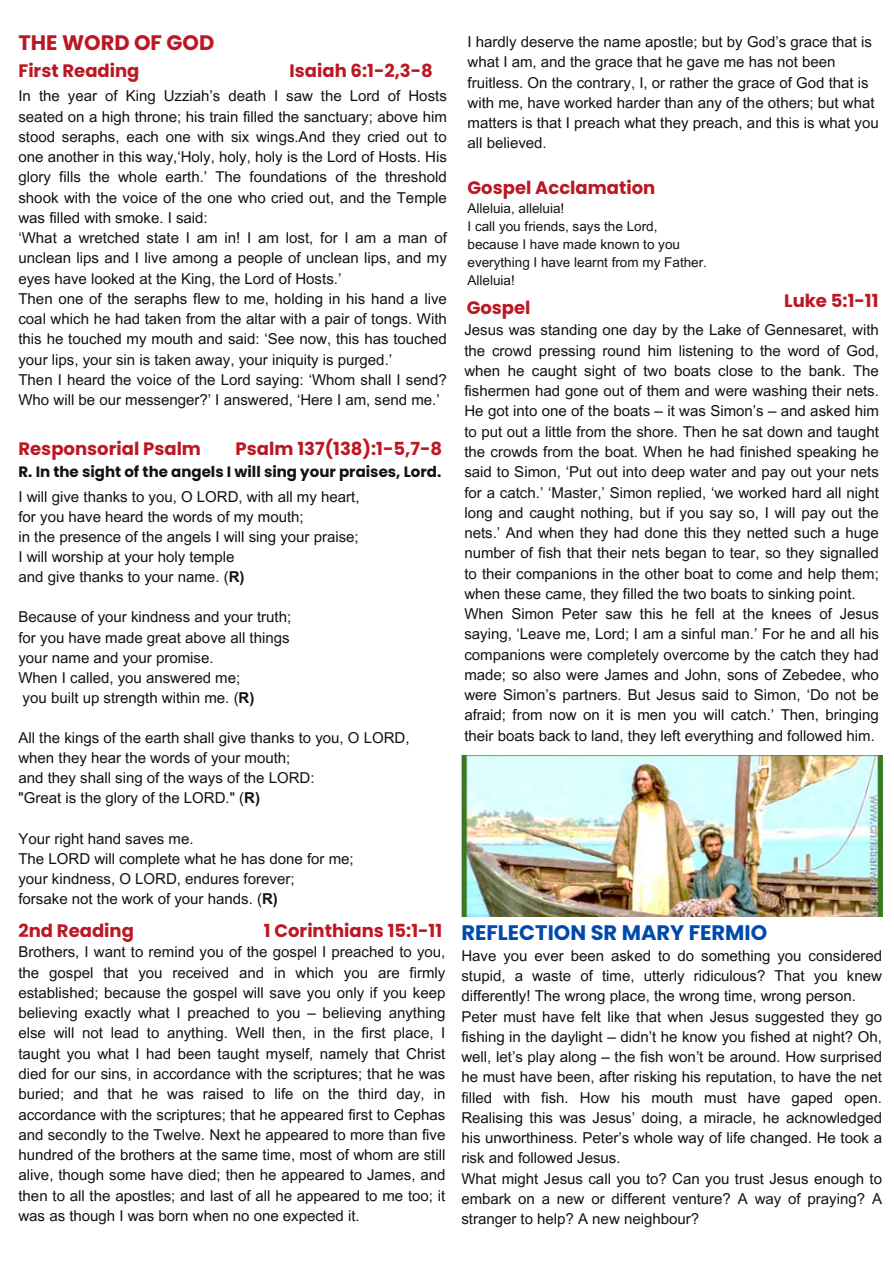
<style>
.page{position:relative;width:894px;height:1264px;background:#fff}
.page>*{position:absolute;margin:0;border:0;box-sizing:border-box;transform-origin:0 0}
.t1{font:700 21px "Poppins";color:#004aad}
.t2{font:700 21px "Poppins";color:#bc1823}
.t3{font:700 18px "Poppins";color:#bc1823}
.t4{font:15px/20.2px "Arial MT Pro";color:#14120f;text-align:justify}
.t5{font:700 15px "Poppins";color:#14120f}
.t6{font:13.5px "Arial MT Pro";color:#14120f}
.s1{font-weight:700}
</style>
<div class="page">
<img style="left:461px;top:755px;width:421px;height:161px">
<p class="t2" style="left:18px;top:28px;width:197px">THE WORD OF GOD</p>
<p class="t3" style="left:18px;top:58px;width:122px">First Reading</p>
<p class="t3" style="left:289px;top:58px;width:145px">Isaiah 6:1-2,3-8</p>
<h1 class="t4" style="left:18px;top:88px;width:430px">In the year of King Uzziah’s death I saw the Lord of Hosts seated on a high throne; his train filled the sanctuary; above him stood seraphs, each one with six wings.And they cried out to one another in this way,‘Holy, holy, holy is the Lord of Hosts. His glory fills the whole earth.’ The foundations of the threshold shook with the voice of the one who cried out, and the Temple was filled with smoke. I said:</h1>
<h2 class="t4" style="left:18px;top:230px;width:430px">‘What a wretched state I am in! I am lost, for I am a man of unclean lips and I live among a people of unclean lips, and my eyes have looked at the King, the Lord of Hosts.’</h2>
<h2 class="t4" style="left:18px;top:290px;width:430px">Then one of the seraphs flew to me, holding in his hand a live coal which he had taken from the altar with a pair of tongs. With this he touched my mouth and said: ‘See now, this has touched your lips, your sin is taken away, your iniquity is purged.’</h2>
<p class="t4" style="left:18px;top:371px;width:430px">Then I heard the voice of the Lord saying: ‘Whom shall I send?<br>Who will be our messenger?’ I answered, ‘Here I am, send me.’</p>
<h2 class="t3" style="left:18px;top:435px;width:184px">Responsorial Psalm</h2>
<h2 class="t3" style="left:235px;top:435px;width:208px">Psalm 137(138):1-5,7-8</h2>
<h3 class="t4" style="left:18px;top:488px;width:342px">I will give thanks to you, O LORD, with all my heart,</h3>
<p class="t4" style="left:18px;top:508px;width:287px">for you have heard the words of my mouth;</p>
<p class="t4" style="left:18px;top:528px;width:342px">in the presence of the angels I will sing your praise;</p>
<p class="t4" style="left:18px;top:548px;width:217px">I will worship at your holy temple</p>
<p class="t4" style="left:18px;top:568px;width:227px">and give thanks to your name. (<span class="s1">R)</span></p>
<p class="t4" style="left:18px;top:609px;width:274px">Because of your kindness and your truth;</p>
<p class="t4" style="left:18px;top:629px;width:272px">for you have made great above all things</p>
<p class="t4" style="left:18px;top:649px;width:196px">your name and your promise.</p>
<p class="t4" style="left:18px;top:669px;width:223px">When I called, you answered me;</p>
<p class="t4" style="left:23px;top:689px;width:233px">you built up strength within me. (<span class="s1">R)</span></p>
<p class="t4" style="left:18px;top:729px;width:392px">All the kings of the earth shall give thanks to you, O LORD,</p>
<p class="t4" style="left:18px;top:749px;width:273px">when they hear the words of your mouth;</p>
<p class="t4" style="left:18px;top:769px;width:297px">and they shall sing of the ways of the LORD:</p>
<p class="t4" style="left:18px;top:789px;width:243px">"Great is the glory of the LORD." (<span class="s1">R)</span></p>
<p class="t4" style="left:18px;top:830px;width:176px">Your right hand saves me.</p>
<p class="t4" style="left:18px;top:850px;width:336px">The LORD will complete what he has done for me;</p>
<p class="t4" style="left:18px;top:870px;width:277px">your kindness, O LORD, endures forever;</p>
<p class="t4" style="left:18px;top:890px;width:261px">forsake not the work of your hands. (<span class="s1">R)</span></p>
<p class="t3" style="left:18px;top:917px;width:117px">2nd Reading</p>
<h2 class="t3" style="left:264px;top:917px;width:180px">1 Corinthians 15:1-11</h2>
<h2 class="t4" style="left:18px;top:943px;width:428px">Brothers, I want to remind you of the gospel I preached to you, the gospel that you received and in which you are firmly established; because the gospel will save you only if you keep believing exactly what I preached to you – believing anything else will not lead to anything. Well then, in the first place, I taught you what I had been taught myself, namely that Christ died for our sins, in accordance with the scriptures; that he was buried; and that he was raised to life on the third day, in accordance with the scriptures; that he appeared first to Cephas and secondly to the Twelve. Next he appeared to more than five hundred of the brothers at the same time, most of whom are still alive, though some have died; then he appeared to James, and then to all the apostles; and last of all he appeared to me too; it was as though I was born when no one expected it.</h2>
<p class="t5" style="left:18px;top:461px;width:424px">R. In the sight of the angels I will sing your praises, Lord.</p>
<p class="t4" style="left:467px;top:34px;width:412px;text-align:left">I hardly deserve the name apostle; but by God’s grace that is what I am, and the grace that he gave me has not been fruitless. On the contrary, I, or rather the grace of God that is with me, have worked harder than any of the others; but what matters is that I preach what they preach, and this is what you all believed.</p>
<p class="t3" style="left:467px;top:175px;width:189px">Gospel Acclamation</p>
<p class="t6" style="left:467px;top:203px;width:98px">Alleluia, alleluia!</p>
<h2 class="t6" style="left:467px;top:221px;width:191px">I call you friends, says the Lord,</h2>
<p class="t6" style="left:467px;top:239px;width:214px">because I have made known to you</p>
<p class="t6" style="left:467px;top:257px;width:241px">everything I have learnt from my Father.</p>
<p class="t6" style="left:467px;top:275px;width:49px">Alleluia!</p>
<p class="t3" style="left:466px;top:295px;width:65px">Gospel</p>
<p class="t3" style="left:783px;top:288px;width:96px">Luke 5:1-11</p>
<h2 class="t4" style="left:464px;top:322px;width:416px">Jesus was standing one day by the Lake of Gennesaret, with the crowd pressing round him listening to the word of God, when he caught sight of two boats close to the bank. The fishermen had gone out of them and were washing their nets.<br>He got into one of the boats – it was Simon’s – and asked him to put out a little from the shore. Then he sat down and taught the crowds from the boat. When he had finished speaking he said to Simon, ‘Put out into deep water and pay out your nets for a catch.’ ‘Master,’ Simon replied, ‘we worked hard all night long and caught nothing, but if you say so, I will pay out the nets.’ And when they had done this they netted such a huge number of fish that their nets began to tear, so they signalled to their companions in the other boat to come and help them; when these came, they filled the two boats to sinking point.</h2>
<h2 class="t4" style="left:464px;top:605px;width:416px">When Simon Peter saw this he fell at the knees of Jesus saying, ‘Leave me, Lord; I am a sinful man.’ For he and all his companions were completely overcome by the catch they had made; so also were James and John, sons of Zebedee, who were Simon’s partners. But Jesus said to Simon, ‘Do not be afraid; from now on it is men you will catch.’ Then, bringing their boats back to land, they left everything and followed him.</h2>
<p class="t1" style="left:461px;top:917px;width:307px">REFLECTION SR MARY FERMIO</p>
<p class="t4" style="left:461px;top:947px;width:422px">Have you ever been asked to do something you considered stupid, a waste of time, utterly ridiculous? That you knew differently! The wrong place, the wrong time, wrong person.</p>
<p class="t4" style="left:461px;top:1008px;width:422px">Peter must have felt like that when Jesus suggested they go fishing in the daylight – didn’t he know you fished at night? Oh, well, let’s play along – the fish won’t be around. How surprised he must have been, after risking his reputation, to have the net filled with fish. How his mouth must have gaped open.<br>Realising this was Jesus’ doing, a miracle, he acknowledged his unworthiness. Peter’s whole way of life changed. He took a risk and followed Jesus.</p>
<h1 class="t4" style="left:461px;top:1170px;width:422px">What might Jesus call you to? Can you trust Jesus enough to embark on a new or different venture? A way of praying? A stranger to help? A new neighbour?</h1>
</div>
